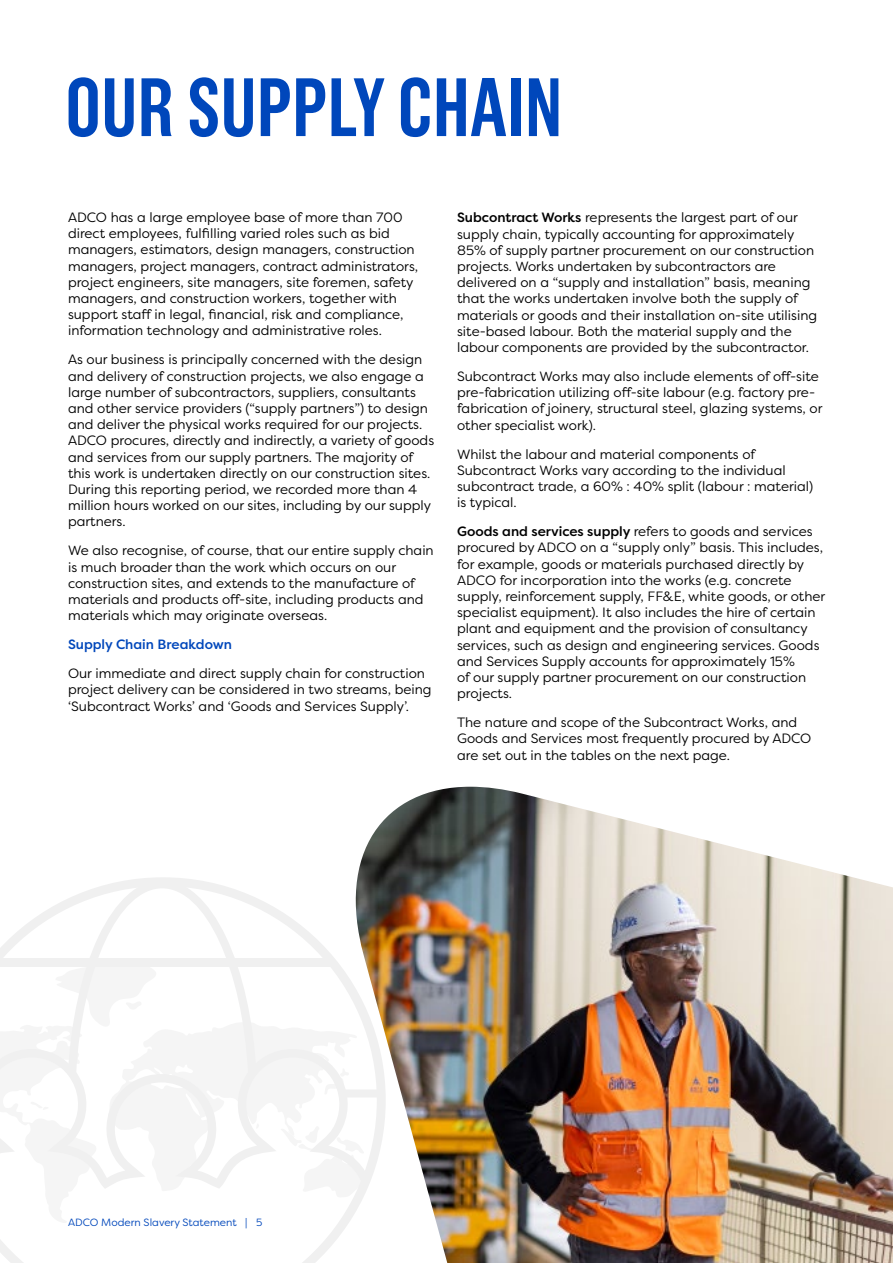
<style>
.page{position:relative;width:893px;height:1263px;background:#fff}
.page>*{position:absolute;margin:0;border:0;box-sizing:border-box;transform-origin:0 0}
.t1{font:600 82.5px "Grotzec Cond";color:#0047bb}
.t2{font:13.5px/16.2px "Filson Pro";color:#000}
.t3{font:500 13.5px "Filson Pro";color:#0047bb}
.t4{font:10.5px "Filson Pro";color:#0047bb}
.s1{font-weight:500}
</style>
<div class="page">
<svg style="left:0;top:877px;width:336px;height:386px"></svg>
<img style="left:336px;top:787px;width:557px;height:476px">
<h1 class="t1" style="left:65px;top:60px;width:499px">OUR SUPPLY CHAIN</h1>
<p class="t2" style="left:68px;top:209px;width:352px">ADCO has a large employee base of more than 700 direct employees, fulfilling varied roles such as bid managers, estimators, design managers, construction managers, project managers, contract administrators, project engineers, site managers, site foremen, safety managers, and construction workers, together with support staff in legal, financial, risk and compliance, information technology and administrative roles.</p>
<p class="t2" style="left:68px;top:351px;width:368px">As our business is principally concerned with the design and delivery of construction projects, we also engage a large number of subcontractors, suppliers, consultants and other service providers (“supply partners”) to design and deliver the physical works required for our projects.<br>ADCO procures, directly and indirectly, a variety of goods and services from our supply partners. The majority of this work is undertaken directly on our construction sites.<br>During this reporting period, we recorded more than 4 million hours worked on our sites, including by our supply partners.</p>
<p class="t2" style="left:68px;top:542px;width:367px">We also recognise, of course, that our entire supply chain is much broader than the work which occurs on our construction sites, and extends to the manufacture of materials and products off-site, including products and materials which may originate overseas.</p>
<p class="t3" style="left:68px;top:635px;width:166px">Supply Chain Breakdown</p>
<p class="t2" style="left:68px;top:665px;width:365px">Our immediate and direct supply chain for construction project delivery can be considered in two streams, being ‘Subcontract Works’ and ‘Goods and Services Supply’.</p>
<p class="t2" style="left:457px;top:209px;width:362px"><span class="s1">Subcontract Works</span> represents the largest part of our supply chain, typically accounting for approximately 85% of supply partner procurement on our construction projects. Works undertaken by subcontractors are delivered on a “supply and installation” basis, meaning that the works undertaken involve both the supply of materials or goods and their installation on-site utilising site-based labour. Both the material supply and the labour components are provided by the subcontractor.</p>
<p class="t2" style="left:457px;top:368px;width:367px">Subcontract Works may also include elements of off-site pre-fabrication utilizing off-site labour (e.g. factory pre&shy;fabrication of joinery, structural steel, glazing systems, or other specialist work).</p>
<p class="t2" style="left:457px;top:445px;width:358px">Whilst the labour and material components of Subcontract Works vary according to the individual subcontract trade, a 60% : 40% split (labour : material) is typical.</p>
<p class="t2" style="left:457px;top:523px;width:370px"><span class="s1">Goods and services supply</span> refers to goods and services procured by ADCO on a “supply only” basis. This includes, for example, goods or materials purchased directly by ADCO for incorporation into the works (e.g. concrete supply, reinforcement supply, FF&amp;E, white goods, or other specialist equipment). It also includes the hire of certain plant and equipment and the provision of consultancy services, such as design and engineering services. Goods and Services Supply accounts for approximately 15%<br>of our supply partner procurement on our construction projects.</p>
<p class="t2" style="left:457px;top:714px;width:356px">The nature and scope of the Subcontract Works, and<br>Goods and Services most frequently procured by ADCO are set out in the tables on the next page.</p>
<p class="t4" style="left:68px;top:1216px;width:196px">ADCO Modern Slavery Statement | 5</p>
</div>
